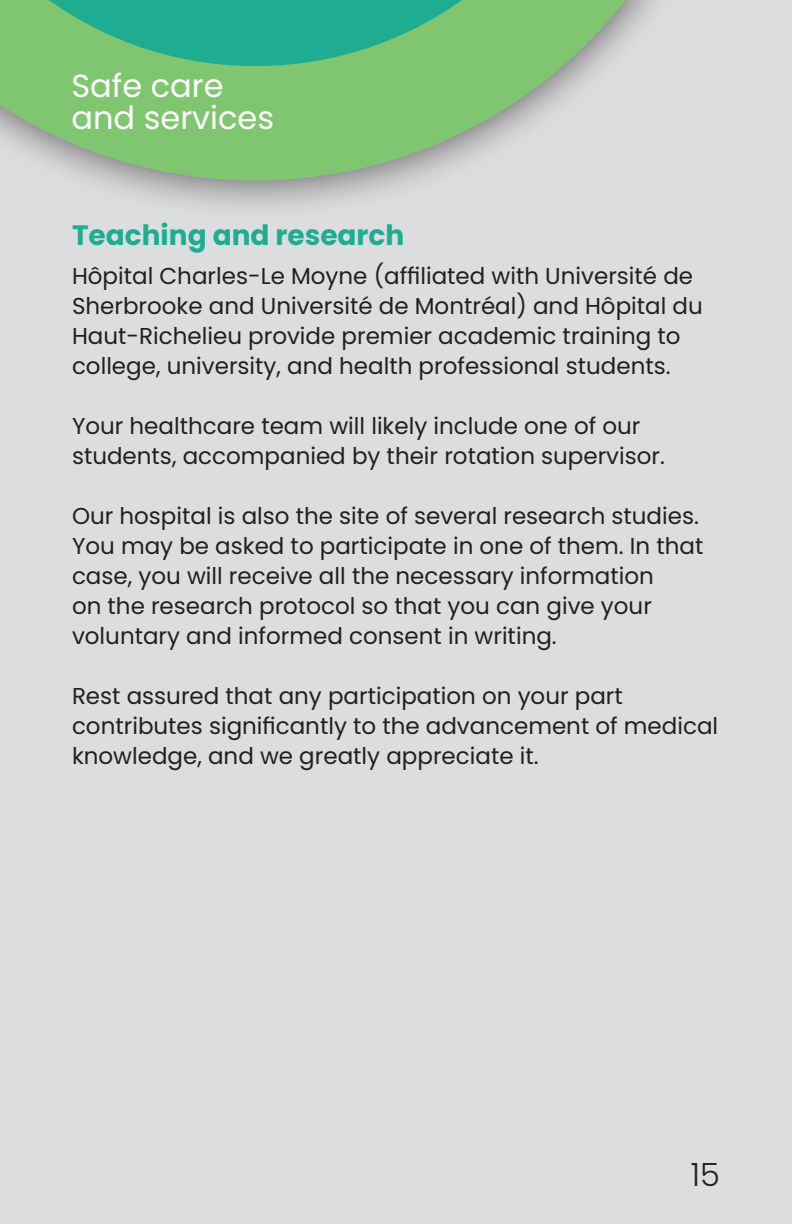
<style>
.page{position:relative;width:792px;height:1224px;background:#dcdddf}
.page>*{position:absolute;margin:0;border:0;box-sizing:border-box;transform-origin:0 0}
.t1{font:32px/32px "Poppins";color:#fff}
.t2{font:300 32px "Poppins";color:#231f20}
.t3{font:700 28px "Poppins";color:#1fad91}
.t4{font:23px/30px "Poppins";color:#231f20}
</style>
<div class="page">
<div style="left:0;top:0;width:683px;height:222px;background:#231f20;opacity:.75"></div>
<svg style="left:0;top:0;width:683px;height:180px;fill:#80c671"></svg>
<svg style="left:0;top:0;width:611px;height:66px;background:#54b981"></svg>
<h1 class="t1" style="left:72px;top:70px;width:204px">Safe care and services</h1>
<p class="t3" style="left:72px;top:219px;width:334px">Teaching and research</p>
<p class="t4" style="left:72px;top:261px;width:632px">Hôpital Charles-Le Moyne (affiliated with Université de Sherbrooke and Université de Montréal) and Hôpital du Haut-Richelieu provide premier academic training to college, university, and health professional students.</p>
<p class="t4" style="left:72px;top:411px;width:595px">Your healthcare team will likely include one of our students, accompanied by their rotation supervisor.</p>
<p class="t4" style="left:72px;top:501px;width:633px">Our hospital is also the site of several research studies.<br>You may be asked to participate in one of them. In that case, you will receive all the necessary information<br>on the research protocol so that you can give your voluntary and informed consent in writing.</p>
<p class="t4" style="left:72px;top:681px;width:648px">Rest assured that any participation on your part contributes significantly to the advancement of medical knowledge, and we greatly appreciate it.</p>
<h1 class="t2" style="left:691px;top:1156px;width:31px">15</h1>
</div>
